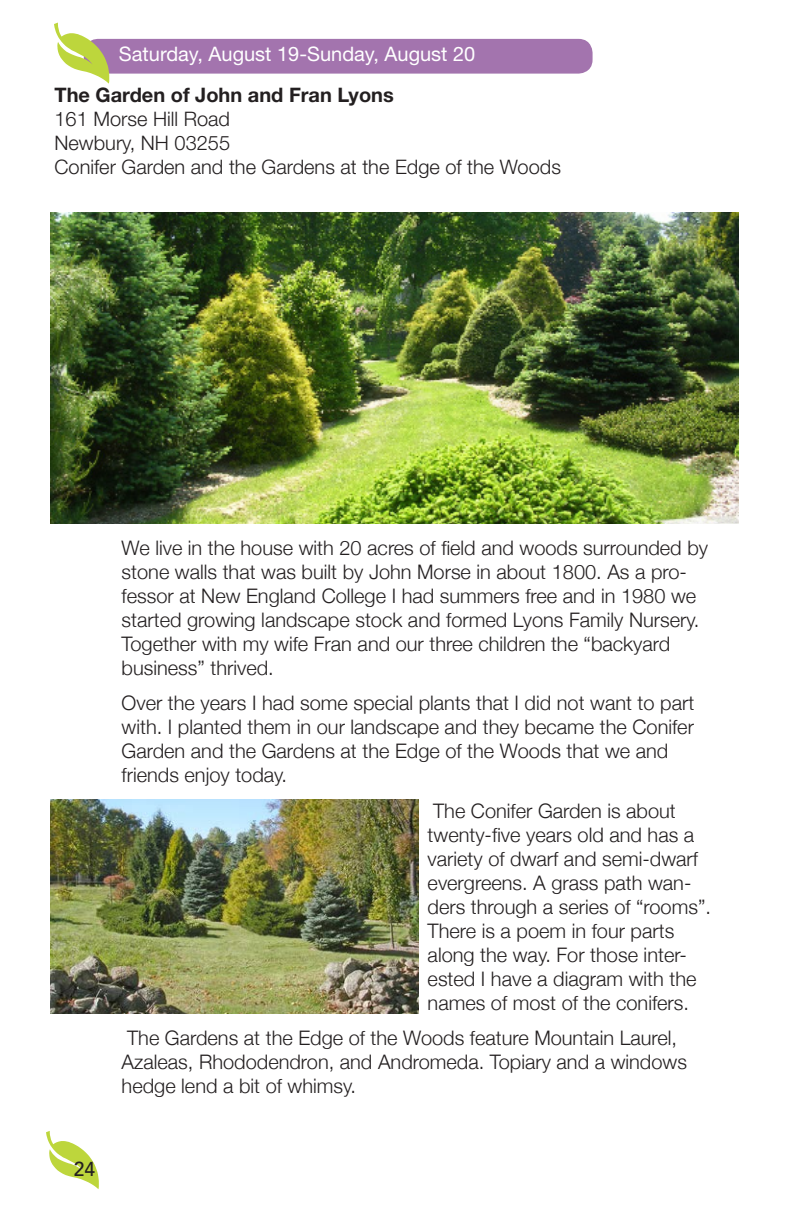
<style>
.page{position:relative;width:792px;height:1224px;background:#fff}
.page>*{position:absolute;margin:0;border:0;box-sizing:border-box;transform-origin:0 0}
.Bodycopy{font:300 20px/24px "Helvetica Neue";color:#231f20}
.address{font:300 20px "Helvetica Neue LT Std";color:#231f20}
.address-2{font:20px "Helvetica Neue LT Std";color:#fff}
.OwnerName{font:700 20px "Helvetica Neue LT Std";color:#231f20}
.t1{font:500 20px "Avenir LT Std";color:#231f20;scale:.96 1}
</style>
<div class="page">
<svg style="left:46px;top:1131px;width:53px;height:58px"></svg>
<div style="left:84px;top:39px;width:509px;height:35px;background:#a374ae;border-radius:14px"></div>
<svg style="left:54px;top:23px;width:55px;height:61px"></svg>
<img style="left:50px;top:212px;width:689px;height:311px">
<img style="left:50px;top:800px;width:369px;height:213px">
<p class="address-2" style="left:119px;top:42px;width:358px">Saturday, August 19-Sunday, August 20</p>
<p class="OwnerName" style="left:54px;top:82px;width:341px">The Garden of John and Fran Lyons</p>
<p class="address" style="left:54px;top:106px;width:177px">161 Morse Hill Road</p>
<p class="address" style="left:54px;top:130px;width:177px">Newbury, NH 03255</p>
<p class="address" style="left:54px;top:154px;width:508px">Conifer Garden and the Gardens at the Edge of the Woods</p>
<p class="t1" style="left:74px;top:1157px;width:24px">24</p>
<p class="Bodycopy" style="left:122px;top:534px;width:588px">We live in the house with 20 acres of field and woods surrounded by stone walls that was built by John Morse in about 1800. As a pro&shy;fessor at New England College I had summers free and in 1980 we started growing landscape stock and formed Lyons Family Nursery.<br>Together with my wife Fran and our three children the “backyard business” thrived.</p>
<p class="Bodycopy" style="left:122px;top:690px;width:574px">Over the years I had some special plants that I did not want to part with. I planted them in our landscape and they became the Conifer Garden and the Gardens at the Edge of the Woods that we and friends enjoy today.</p>
<p class="Bodycopy" style="left:428px;top:797px;width:285px">The Conifer Garden is about twenty-five years old and has a variety of dwarf and semi-dwarf evergreens. A grass path wan&shy;ders through a series of “rooms”.<br>There is a poem in four parts along the way. For those inter&shy;ested I have a diagram with the names of most of the conifers.</p>
<p class="Bodycopy" style="left:122px;top:1025px;width:567px">The Gardens at the Edge of the Woods feature Mountain Laurel,<br>Azaleas, Rhododendron, and Andromeda. Topiary and a windows hedge lend a bit of whimsy.</p>
</div>
